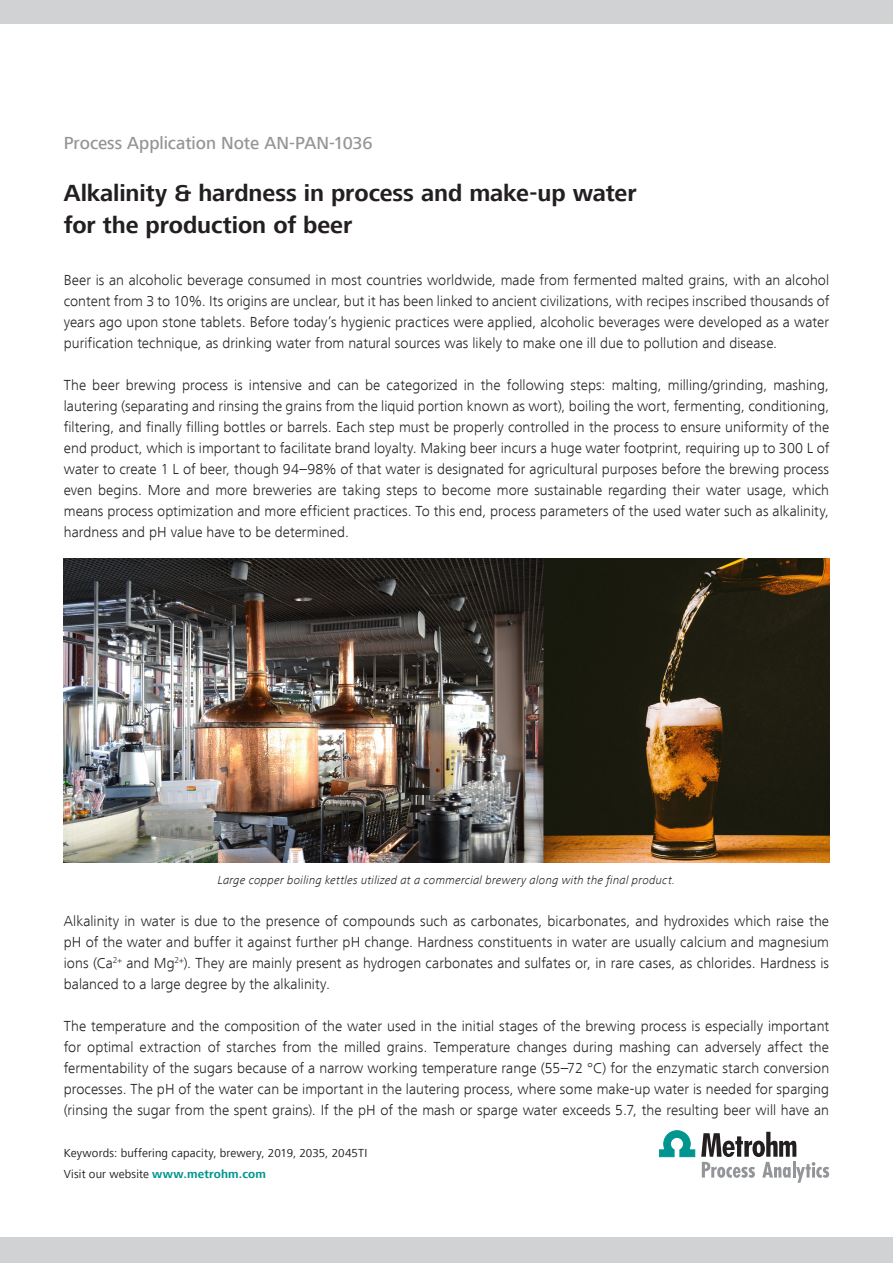
<style>
.page{position:relative;width:893px;height:1263px;background:#fff}
.page>*{position:absolute;margin:0;border:0;box-sizing:border-box;transform-origin:0 0}
.PAN_Title_long_-_top{font:700 24px "Frutiger Next LT";letter-spacing:-.005em;color:#231f20}
.PAN_Title_long_-_bot{font:700 24px "Frutiger Next LT";letter-spacing:-.005em;color:#231f20}
.PAN_Header{font:500 18px "Frutiger Next LT";letter-spacing:-.005em;color:#939598}
.PAN_Body{font:300 15px/21px "Frutiger Next LT";letter-spacing:.005em;color:#231f20;text-align:justify}
.PAN_Caption_subtext{font:12px "Frutiger Next LT";letter-spacing:.015em;color:#231f20}
.PAN_-_photo_caption{font:italic 300 12px "Frutiger Next LT";letter-spacing:.015em;color:#231f20}
.s1{font-weight:700;color:#00968f}
</style>
<div class="page">
<img style="left:64px;top:558px;width:765px;height:305px">
<div style="left:0;top:1237px;width:893px;height:26px;background:#d1d2d4"></div>
<div style="left:0;top:0;width:893px;height:24px;background:#d1d2d4"></div>
<svg style="left:659px;top:1131px;width:36px;height:26px"></svg>
<svg style="left:701px;top:1132px;width:128px;height:51px"></svg>
<p class="PAN_Header" style="left:64px;top:133px;width:310px">Process Application Note AN-PAN-1036</p>
<p class="PAN_Title_long_-_top" style="left:64px;top:180px;width:574px">Alkalinity &amp; hardness in process and make-up water</p>
<p class="PAN_Title_long_-_bot" style="left:64px;top:211px;width:290px">for the production of beer</p>
<p class="PAN_Body" style="left:64px;top:270px;width:767px">Beer is an alcoholic beverage consumed in most countries worldwide, made from fermented malted grains, with an alcohol content from 3 to 10%. Its origins are unclear, but it has been linked to ancient civilizations, with recipes inscribed thousands of years ago upon stone tablets. Before today’s hygienic practices were applied, alcoholic beverages were developed as a water purification technique, as drinking water from natural sources was likely to make one ill due to pollution and disease.</p>
<p class="PAN_Body" style="left:64px;top:375px;width:767px">The beer brewing process is intensive and can be categorized in the following steps: malting, milling/grinding, mashing, lautering (separating and rinsing the grains from the liquid portion known as wort), boiling the wort, fermenting, conditioning, filtering, and finally filling bottles or barrels. Each step must be properly controlled in the process to ensure uniformity of the end product, which is important to facilitate brand loyalty. Making beer incurs a huge water footprint, requiring up to 300 L of water to create 1 L of beer, though 94–98% of that water is designated for agricultural purposes before the brewing process even begins. More and more breweries are taking steps to become more sustainable regarding their water usage, which means process optimization and more efficient practices. To this end, process parameters of the used water such as alkalinity, hardness and pH value have to be determined.</p>
<p class="PAN_-_photo_caption" style="left:218px;top:873px;width:459px">Large copper boiling kettles utilized at a commercial brewery along with the final product.</p>
<p class="PAN_Body" style="left:64px;top:910px;width:767px">Alkalinity in water is due to the presence of compounds such as carbonates, bicarbonates, and hydroxides which raise the pH of the water and buffer it against further pH change. Hardness constituents in water are usually calcium and magnesium ions (Ca<sup>2+</sup> and Mg<sup>2+</sup>). They are mainly present as hydrogen carbonates and sulfates or, in rare cases, as chlorides. Hardness is balanced to a large degree by the alkalinity.</p>
<p class="PAN_Body" style="left:64px;top:1015px;width:767px">The temperature and the composition of the water used in the initial stages of the brewing process is especially important for optimal extraction of starches from the milled grains. Temperature changes during mashing can adversely affect the fermentability of the sugars because of a narrow working temperature range (55–72 °C) for the enzymatic starch conversion processes. The pH of the water can be important in the lautering process, where some make-up water is needed for sparging (rinsing the sugar from the spent grains). If the pH of the mash or sparge water exceeds 5.7, the resulting beer will have an</p>
<p class="PAN_Caption_subtext" style="left:64px;top:1146px;width:305px">Keywords: buffering capacity, brewery, 2019, 2035, 2045TI</p>
<p class="PAN_Caption_subtext" style="left:64px;top:1167px;width:204px">Visit our website <span class="s1">www.metrohm.com</span></p>
</div>
